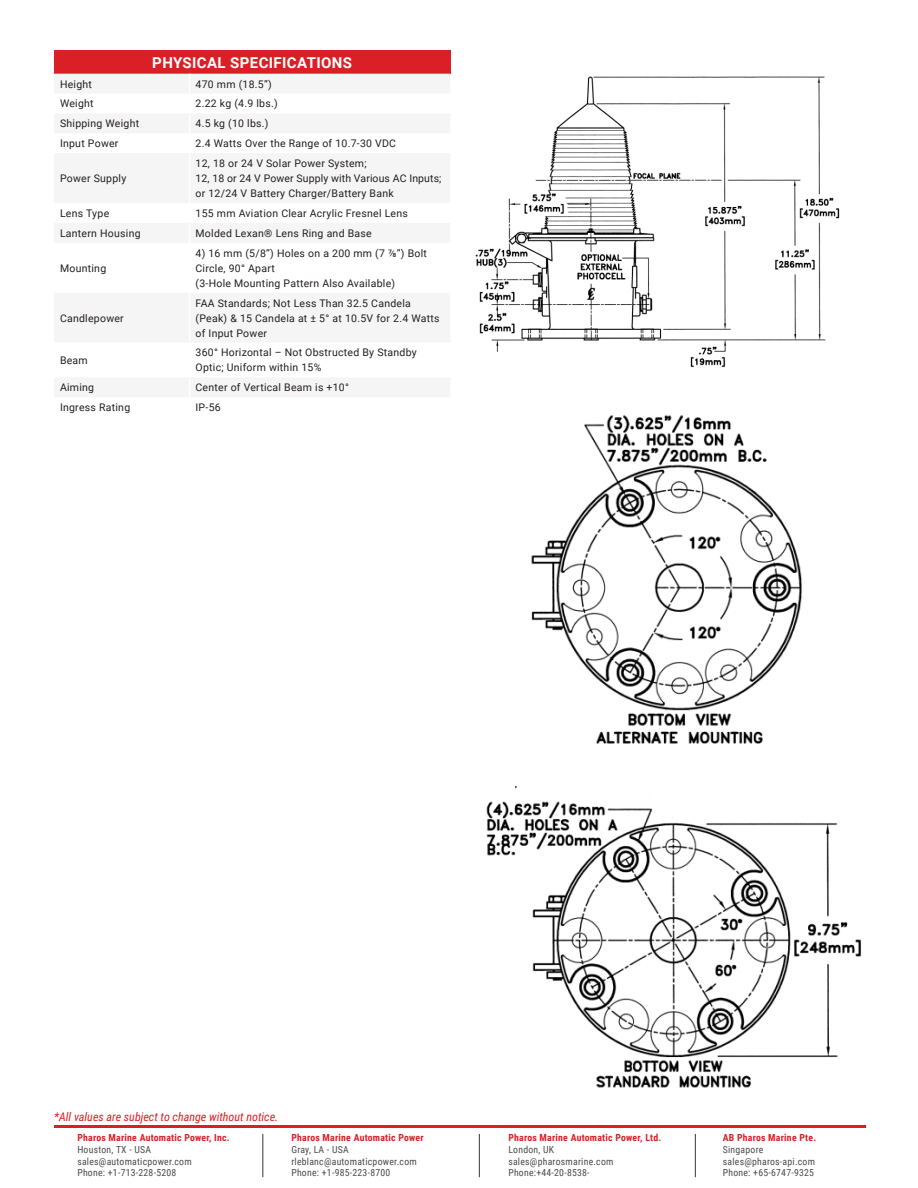
<style>
.page{position:relative;width:918px;height:1188px;background:#fff}
.page>*{position:absolute;margin:0;border:0;box-sizing:border-box;transform-origin:0 0}
.t1{font:700 15px "Roboto";letter-spacing:.025em;color:#fff}
.t2{font:italic 12px "Roboto Condensed";color:#da2026}
.t3{font:10.5px/15px "Roboto";letter-spacing:.025em;color:#231f20}
.t4{font:9.75px/11.7px "Roboto Condensed";letter-spacing:.025em;color:#4b4c4d}
.s1{font-weight:700;color:#da2026}
</style>
<div class="page">
<hr style="left:54px;top:1125px;width:812px;height:3px;background:#da2026">
<hr style="left:262px;top:1134px;width:1px;height:43px;background:#4b4c4d">
<hr style="left:479px;top:1134px;width:1px;height:43px;background:#4b4c4d">
<hr style="left:695px;top:1134px;width:1px;height:43px;background:#4b4c4d">
<img style="left:475px;top:76px;width:365px;height:292px">
<img style="left:531px;top:415px;width:271px;height:329px">
<img style="left:486px;top:787px;width:375px;height:301px">
<div style="left:54px;top:50px;width:396px;height:24px;background:#da2026"></div>
<p class="t1" style="left:152px;top:52px;width:201px">PHYSICAL SPECIFICATIONS</p>
<p class="t3" style="left:60px;top:76px;width:34px">Height</p>
<p class="t3" style="left:196px;top:76px;width:78px">470 mm (18.5”)</p>
<p class="t3" style="left:60px;top:96px;width:35px">Weight</p>
<p class="t3" style="left:196px;top:96px;width:84px">2.22 kg (4.9 lbs.)</p>
<p class="t3" style="left:60px;top:116px;width:81px">Shipping Weight</p>
<p class="t3" style="left:196px;top:116px;width:75px">4.5 kg (10 lbs.)</p>
<p class="t3" style="left:60px;top:136px;width:60px">Input Power</p>
<p class="t3" style="left:196px;top:136px;width:202px">2.4 Watts Over the Range of 10.7‐30 VDC</p>
<p class="t3" style="left:60px;top:170px;width:68px">Power Supply</p>
<p class="t3" style="left:196px;top:155px;width:173px">12, 18 or 24 V Solar Power System;</p>
<p class="t3" style="left:196px;top:170px;width:247px">12, 18 or 24 V Power Supply with Various AC Inputs;</p>
<p class="t3" style="left:196px;top:185px;width:200px">or 12/24 V Battery Charger/Battery Bank</p>
<p class="t3" style="left:60px;top:205px;width:51px">Lens Type</p>
<p class="t3" style="left:196px;top:205px;width:214px">155 mm Aviation Clear Acrylic Fresnel Lens</p>
<p class="t3" style="left:60px;top:225px;width:82px">Lantern Housing</p>
<p class="t3" style="left:196px;top:225px;width:178px">Molded Lexan® Lens Ring and Base</p>
<p class="t3" style="left:60px;top:260px;width:48px">Mounting</p>
<p class="t3" style="left:196px;top:245px;width:233px">4) 16 mm (5/8”) Holes on a 200 mm (7 ⅞”) Bolt<br>Circle, 90° Apart</p>
<p class="t3" style="left:196px;top:275px;width:201px">(3‐Hole Mounting Pattern Also Available)</p>
<p class="t3" style="left:60px;top:310px;width:65px">Candlepower</p>
<p class="t3" style="left:196px;top:295px;width:246px">FAA Standards; Not Less Than 32.5 Candela (Peak) &amp; 15 Candela at ± 5° at 10.5V for 2.4 Watts of Input Power</p>
<p class="t3" style="left:60px;top:352px;width:29px">Beam</p>
<p class="t3" style="left:196px;top:345px;width:223px">360° Horizontal – Not Obstructed By Standby<br>Optic; Uniform within 15%</p>
<p class="t3" style="left:60px;top:380px;width:36px">Aiming</p>
<p class="t3" style="left:196px;top:380px;width:155px">Center of Vertical Beam is +10°</p>
<p class="t3" style="left:60px;top:400px;width:72px">Ingress Rating</p>
<p class="t3" style="left:196px;top:400px;width:27px">IP‐56</p>
<p class="t2" style="left:54px;top:1108px;width:226px">*All values are subject to change without notice.</p>
<p class="t4" style="left:77px;top:1132px;width:154px"><span class="s1">Pharos Marine Automatic Power, Inc.<br></span>Houston, TX - USA sales@automaticpower.com<br>Phone: +1-713-228-5208</p>
<p class="t4" style="left:291px;top:1132px;width:134px"><span class="s1">Pharos Marine Automatic Power<br></span>Gray, LA - USA rleblanc@automaticpower.com<br>Phone: +1-985-223-8700</p>
<p class="t4" style="left:508px;top:1132px;width:155px"><span class="s1">Pharos Marine Automatic Power, Ltd.<br></span>London, UK sales@pharosmarine.com<br>Phone:+44-20-8538-</p>
<p class="t4" style="left:723px;top:1132px;width:95px"><span class="s1">AB Pharos Marine Pte.<br></span>Singapore sales@pharos-api.com</p>
<p class="t4" style="left:723px;top:1167px;width:93px">Phone: +65-6747-9325</p>
</div>
